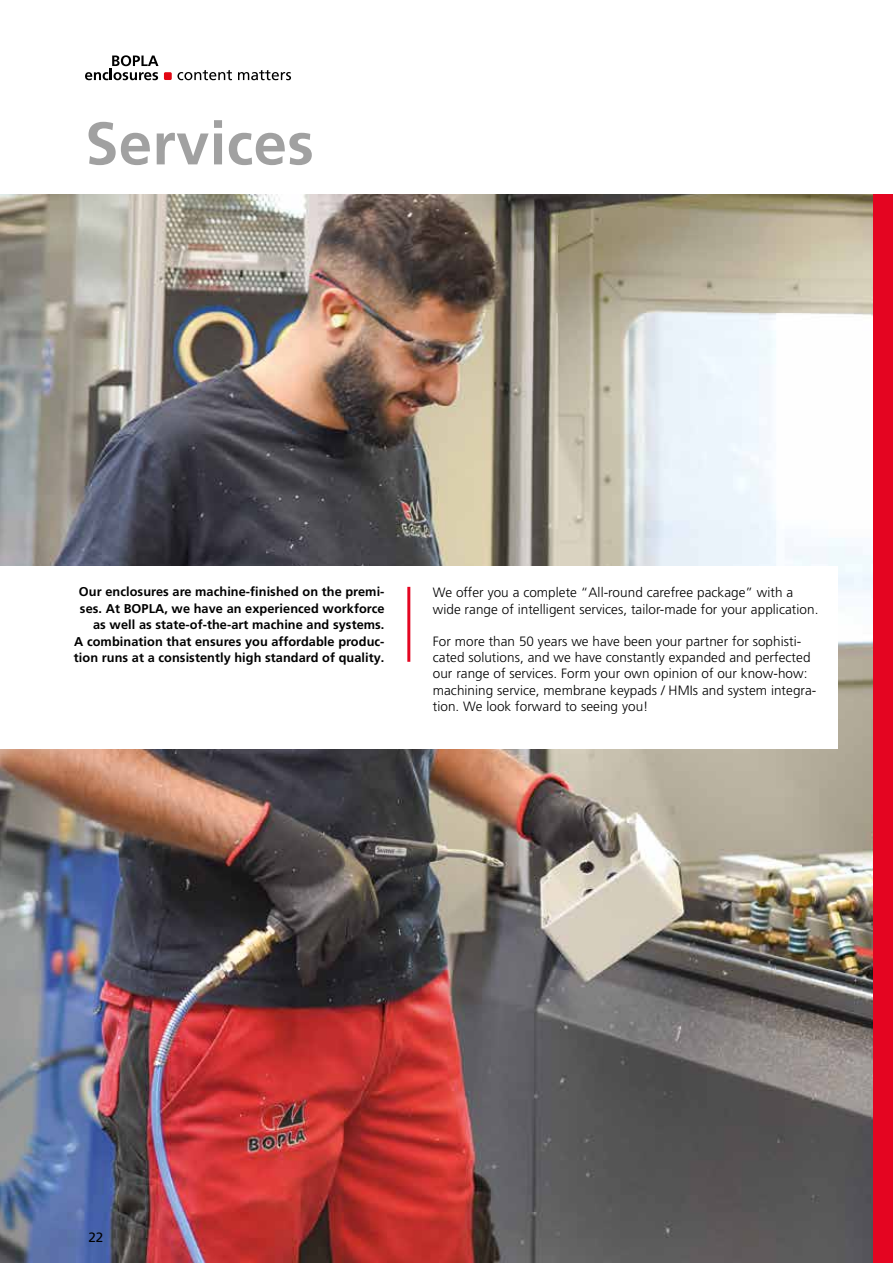
<style>
.page{position:relative;width:893px;height:1263px;background:#fff}
.page>*{position:absolute;margin:0;border:0;box-sizing:border-box;transform-origin:0 0}
.t1{font:700 60px "Frutiger";letter-spacing:.005em;color:#a1a1a1}
.t2{font:300 13.5px/16.2px "Frutiger";letter-spacing:.005em;color:#000}
.t3{font:13.5px "Frutiger LT Pro";color:#000}
.t4{font:700 12.75px/16.5px "Frutiger LT Pro";letter-spacing:.005em;color:#000;text-align:right}
</style>
<div class="page">
<svg style="left:85px;top:55px;width:73px;height:25px"></svg>
<svg style="left:177px;top:70px;width:55px;height:10px"></svg>
<svg style="left:238px;top:70px;width:53px;height:10px"></svg>
<div style="left:164px;top:72px;width:8px;height:8px;background:#e30613"></div>
<img style="left:0;top:194px;width:874px;height:1069px">
<div style="left:874px;top:194px;width:19px;height:1069px;background:#e40521"></div>
<div style="left:0;top:566px;width:838px;height:182px;background:#fff"></div>
<hr style="left:407px;top:587px;width:3px;height:75px;background:#e40521">
<h1 class="t1" style="left:85px;top:108px;width:230px">Services</h1>
<p class="t4" style="left:74px;top:584px;width:312px">Our enclosures are machine-finished on the premi&shy;ses. At BOPLA, we have an experienced workforce as well as state-of-the-art machine and systems.<br>A combination that ensures you affordable produc&shy;tion runs at a consistently high standard of quality.</p>
<p class="t2" style="left:433px;top:585px;width:387px">We offer you a complete “All-round carefree package” with a wide range of intelligent services, tailor-made for your application.</p>
<p class="t2" style="left:433px;top:633px;width:385px">For more than 50 years we have been your partner for sophisti&shy;cated solutions, and we have constantly expanded and perfected our range of services. Form your own opinion of our know-how: machining service, membrane keypads / HMIs and system integra&shy;tion. We look forward to seeing you!</p>
<p class="t3" style="left:88px;top:1229px;width:17px">22</p>
</div>
